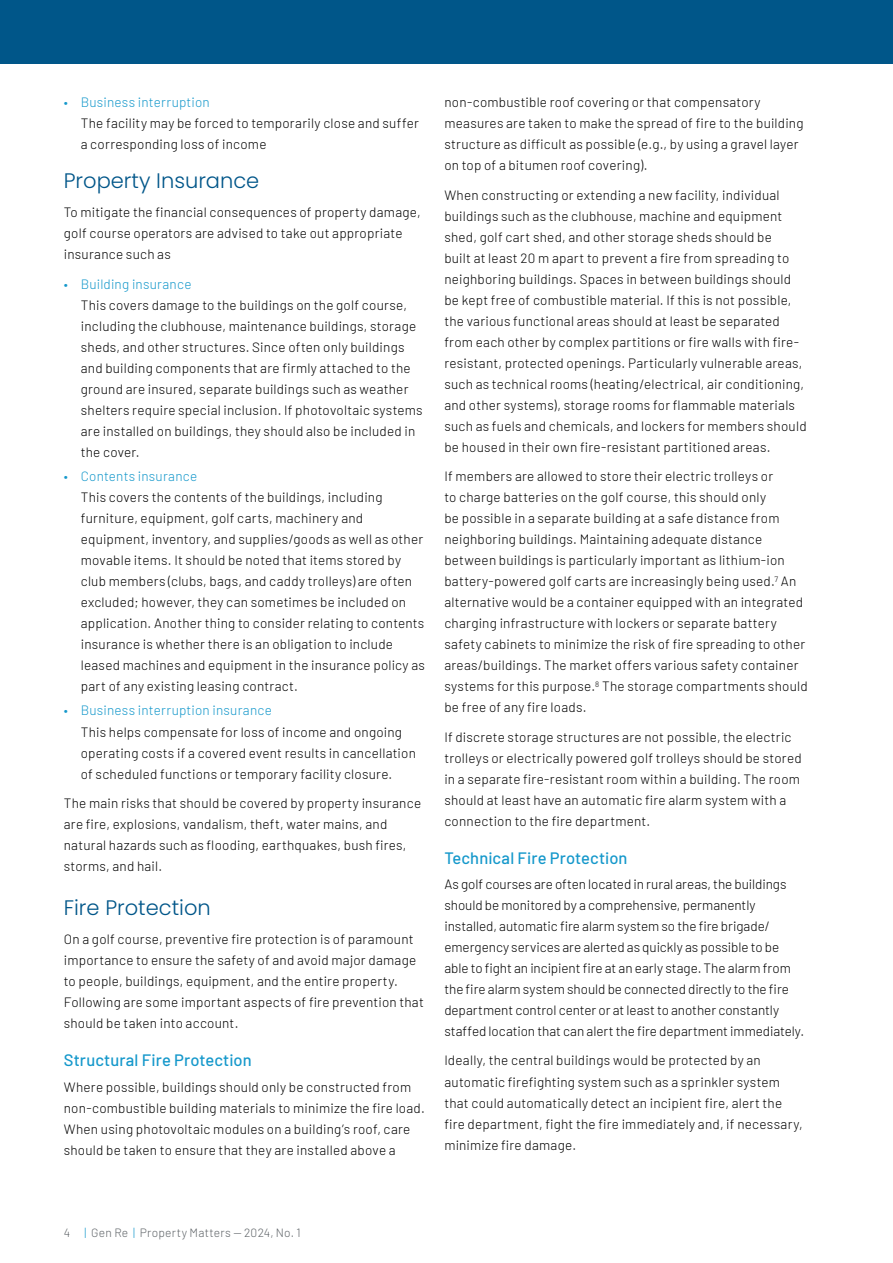
<style>
.page{position:relative;width:893px;height:1263px;background:#fff}
.page>*{position:absolute;margin:0;border:0;box-sizing:border-box;transform-origin:0 0}
.t1{font:300 21px "Poppins";color:#005689}
.t2{font:500 16.5px "Barlow";letter-spacing:.005em;color:#1598cb}
.t3{font:300 13.5px/21px "Barlow";letter-spacing:.015em;color:#000}
.t4{font:300 13.5px/21px "Barlow";letter-spacing:-.005em;color:#000}
.t5{font:300 13.5px "Barlow";letter-spacing:.015em;color:#1598cb}
.t6{font:300 12px "Barlow";letter-spacing:.02em;color:#5e6367}
.s1{color:#1598cb}
</style>
<div class="page">
<div style="left:0;top:0;width:893px;height:64px;background:#005689"></div>
<p class="t5" style="left:64px;top:93px;width:148px">• Business interruption</p>
<p class="t3" style="left:81px;top:112px;width:340px">The facility may be forced to temporarily close and suffer a corresponding loss of income</p>
<h1 class="t1" style="left:64px;top:168px;width:197px">Property Insurance</h1>
<p class="t3" style="left:64px;top:201px;width:358px">To mitigate the financial consequences of property damage, golf course operators are advised to take out appropriate insurance such as</p>
<p class="t5" style="left:64px;top:274px;width:129px">• Building insurance</p>
<p class="t3" style="left:81px;top:293px;width:343px">This covers damage to the buildings on the golf course, including the clubhouse, maintenance buildings, storage sheds, and other structures. Since often only buildings and building components that are firmly attached to the ground are insured, separate buildings such as weather shelters require special inclusion. If photovoltaic systems are installed on buildings, they should also be included in the cover.</p>
<p class="t5" style="left:64px;top:467px;width:135px">• Contents insurance</p>
<p class="t3" style="left:81px;top:486px;width:346px">This covers the contents of the buildings, including furniture, equipment, golf carts, machinery and equipment, inventory, and supplies/goods as well as other movable items. It should be noted that items stored by club members (clubs, bags, and caddy trolleys) are often excluded; however, they can sometimes be included on application. Another thing to consider relating to contents insurance is whether there is an obligation to include leased machines and equipment in the insurance policy as part of any existing leasing contract.</p>
<p class="t5" style="left:64px;top:701px;width:210px">• Business interruption insurance</p>
<p class="t3" style="left:81px;top:720px;width:337px">This helps compensate for loss of income and ongoing operating costs if a covered event results in cancellation of scheduled functions or temporary facility closure.</p>
<p class="t3" style="left:64px;top:792px;width:359px">The main risks that should be covered by property insurance are fire, explosions, vandalism, theft, water mains, and natural hazards such as flooding, earthquakes, bush fires, storms, and hail.</p>
<h1 class="t1" style="left:64px;top:895px;width:148px">Fire Protection</h1>
<p class="t3" style="left:64px;top:928px;width:362px">On a golf course, preventive fire protection is of paramount importance to ensure the safety of and avoid major damage to people, buildings, equipment, and the entire property.<br>Following are some important aspects of fire prevention that should be taken into account.</p>
<p class="t2" style="left:64px;top:1048px;width:189px">Structural Fire Protection</p>
<p class="t3" style="left:64px;top:1075px;width:363px">Where possible, buildings should only be constructed from non-combustible building materials to minimize the fire load.<br>When using photovoltaic modules on a building’s roof, care should be taken to ensure that they are installed above a</p>
<p class="t3" style="left:444px;top:91px;width:361px">non-combustible roof covering or that compensatory measures are taken to make the spread of fire to the building structure as difficult as possible (e.g., by using a gravel layer on top of a bitumen roof covering).</p>
<p class="t3" style="left:444px;top:183px;width:364px">When constructing or extending a new facility, individual buildings such as the clubhouse, machine and equipment shed, golf cart shed, and other storage sheds should be<br>built at least 20 m apart to prevent a fire from spreading to neighboring buildings. Spaces in between buildings should be kept free of combustible material. If this is not possible, the various functional areas should at least be separated from each other by complex partitions or fire walls with fire&shy;resistant, protected openings. Particularly vulnerable areas, such as technical rooms (heating/electrical, air conditioning, and other systems), storage rooms for flammable materials such as fuels and chemicals, and lockers for members should be housed in their own fire-resistant partitioned areas.</p>
<p class="t3" style="left:444px;top:465px;width:365px">If members are allowed to store their electric trolleys or<br>to charge batteries on the golf course, this should only<br>be possible in a separate building at a safe distance from neighboring buildings. Maintaining adequate distance between buildings is particularly important as lithium-ion battery-powered golf carts are increasingly being used.<sup>7</sup> An alternative would be a container equipped with an integrated charging infrastructure with lockers or separate battery safety cabinets to minimize the risk of fire spreading to other areas/buildings. The market offers various safety container systems for this purpose.<sup>8</sup> The storage compartments should be free of any fire loads.</p>
<p class="t3" style="left:444px;top:725px;width:359px">If discrete storage structures are not possible, the electric trolleys or electrically powered golf trolleys should be stored in a separate fire-resistant room within a building. The room should at least have an automatic fire alarm system with a connection to the fire department.</p>
<p class="t2" style="left:444px;top:846px;width:185px">Technical Fire Protection</p>
<p class="t4" style="left:444px;top:872px;width:361px">As golf courses are often located in rural areas, the buildings should be monitored by a comprehensive, permanently installed, automatic fire alarm system so the fire brigade/ emergency services are alerted as quickly as possible to be able to fight an incipient fire at an early stage. The alarm from the fire alarm system should be connected directly to the fire department control center or at least to another constantly staffed location that can alert the fire department immediately.</p>
<p class="t3" style="left:444px;top:1049px;width:360px">Ideally, the central buildings would be protected by an automatic firefighting system such as a sprinkler system that could automatically detect an incipient fire, alert the fire department, fight the fire immediately and, if necessary, minimize fire damage.</p>
<p class="t6" style="left:64px;top:1223px;width:239px">4 <span class="s1">|</span> Gen Re <span class="s1">|</span> Property Matters — 2024, No. 1</p>
</div>
